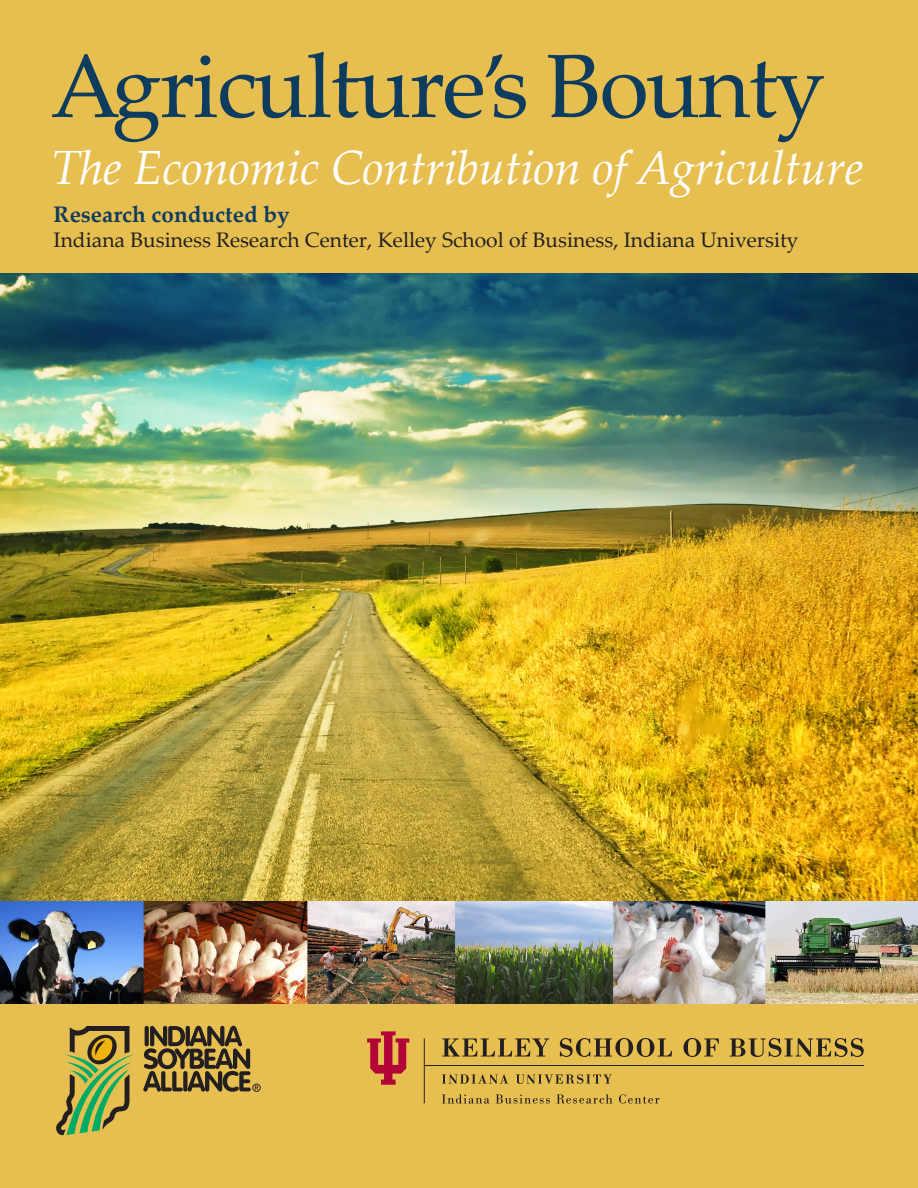
<style>
.page{position:relative;width:918px;height:1188px;background:#fff}
.page>*{position:absolute;margin:0;border:0;box-sizing:border-box;transform-origin:0 0}
.t1{font:90px "Palatino Linotype";letter-spacing:-.025em;color:#0e3c5e}
.t2{font:italic 48px "Palatino Linotype";letter-spacing:-.005em;color:#fff}
.t3{font:700 22.5px "Palatino Linotype";color:#0e3c5e}
.t4{font:21px "Palatino Linotype";color:#231f20}
</style>
<div class="page">
<div style="left:0;top:901px;width:918px;height:287px;background:#e7bf50"></div>
<img style="left:0;top:272px;width:918px;height:629px">
<img style="left:0;top:901px;width:918px;height:102px">
<div style="left:0;top:0;width:918px;height:272px;background:#e7bf50"></div>
<svg style="left:56px;top:1026px;width:79px;height:109px"></svg>
<svg style="left:143px;top:1026px;width:118px;height:66px"></svg>
<svg style="left:367px;top:1031px;width:42px;height:54px"></svg>
<svg style="left:442px;top:1038px;width:107px;height:19px"></svg>
<svg style="left:560px;top:1038px;width:112px;height:19px"></svg>
<svg style="left:683px;top:1038px;width:36px;height:19px"></svg>
<svg style="left:730px;top:1038px;width:134px;height:19px"></svg>
<svg style="left:442px;top:1075px;width:66px;height:9px"></svg>
<svg style="left:516px;top:1074px;width:96px;height:10px"></svg>
<svg style="left:442px;top:1094px;width:47px;height:10px"></svg>
<svg style="left:496px;top:1094px;width:54px;height:10px"></svg>
<svg style="left:557px;top:1094px;width:55px;height:10px"></svg>
<svg style="left:619px;top:1094px;width:40px;height:10px"></svg>
<hr style="left:424px;top:1065px;width:440px;height:1px;background:#231f20">
<hr style="left:424px;top:1038px;width:1px;height:65px;background:#231f20">
<p class="t1" style="left:51px;top:22px;width:777px">Agriculture’s Bounty</p>
<p class="t2" style="left:51px;top:134px;width:814px">The Economic Contribution of Agriculture</p>
<p class="t3" style="left:54px;top:199px;width:238px">Research conducted by</p>
<p class="t4" style="left:54px;top:225px;width:746px">Indiana Business Research Center, Kelley School of Business, Indiana University</p>
</div>
